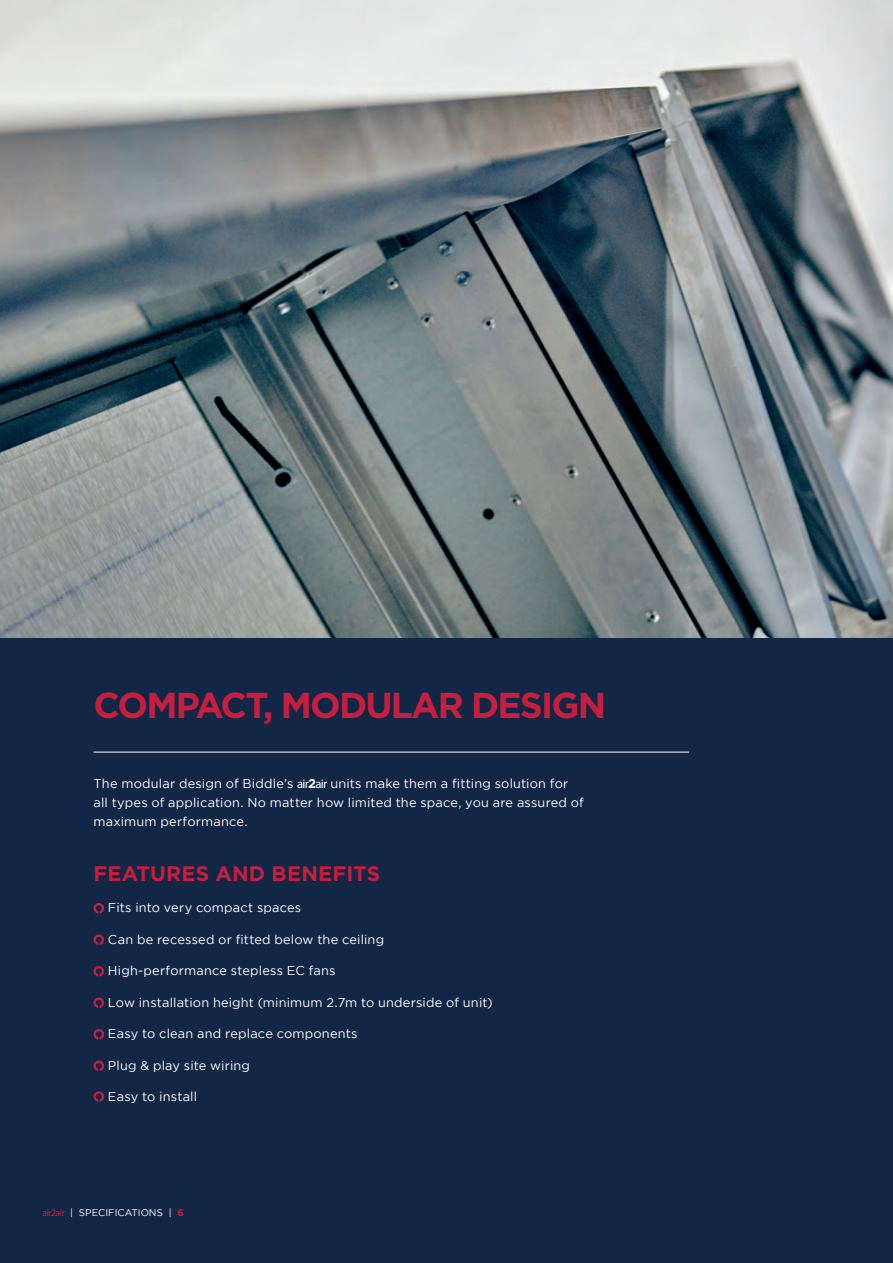
<style>
.page{position:relative;width:893px;height:1263px;background:#fff}
.page>*{position:absolute;margin:0;border:0;box-sizing:border-box;transform-origin:0 0}
.t1{font:700 36px "Gotham";letter-spacing:-.05em;color:#c61e3d}
.Body_copy_black{font:700 21px "Gotham";letter-spacing:.01em;color:#c61e3d}
.Body_copy_black-2{font:12.75px/18.8px "Gotham";letter-spacing:.015em;color:#fff}
.t2{font:9.75px "Gotham";color:#fff}
.s1{font-family:"Myriad Pro"}
.s2{font-weight:700}
.s3{font-family:"Myriad Pro";color:#c61e3d}
.s4{font-weight:700;color:#c61e3d}
</style>
<div class="page">
<div style="left:0;top:638px;width:893px;height:625px;background:#122646"></div>
<svg style="left:94px;top:903px;width:10px;height:10px"></svg>
<svg style="left:94px;top:934px;width:10px;height:11px"></svg>
<svg style="left:94px;top:966px;width:10px;height:10px"></svg>
<svg style="left:94px;top:997px;width:10px;height:11px"></svg>
<svg style="left:94px;top:1029px;width:10px;height:10px"></svg>
<svg style="left:94px;top:1060px;width:10px;height:11px"></svg>
<svg style="left:94px;top:1091px;width:10px;height:11px"></svg>
<hr style="left:94px;top:752px;width:595px;height:1px;background:#fff">
<img style="left:0;top:0;width:893px;height:638px">
<p class="t1" style="left:94px;top:684px;width:514px">COMPACT, MODULAR DESIGN</p>
<p class="Body_copy_black-2" style="left:94px;top:774px;width:492px">The modular design of Biddle’s <span class="s1">air</span><span class="s2">2</span><span class="s1">air</span> units make them a fitting solution for all types of application. No matter how limited the space, you are assured of maximum performance.</p>
<p class="Body_copy_black" style="left:94px;top:861px;width:288px">FEATURES AND BENEFITS</p>
<p class="Body_copy_black-2" style="left:108px;top:898px;width:195px">Fits into very compact spaces</p>
<p class="Body_copy_black-2" style="left:108px;top:930px;width:278px">Can be recessed or fitted below the ceiling</p>
<p class="Body_copy_black-2" style="left:108px;top:961px;width:229px">High-performance stepless EC fans</p>
<p class="Body_copy_black-2" style="left:108px;top:993px;width:386px">Low installation height (minimum 2.7m to underside of unit)</p>
<p class="Body_copy_black-2" style="left:108px;top:1024px;width:251px">Easy to clean and replace components</p>
<p class="Body_copy_black-2" style="left:108px;top:1056px;width:144px">Plug &amp; play site wiring</p>
<p class="Body_copy_black-2" style="left:108px;top:1087px;width:91px">Easy to install</p>
<p class="t2" style="left:43px;top:1207px;width:143px"><span class="s3">air2air</span> | SPECIFICATIONS | <span class="s4">6</span></p>
</div>
